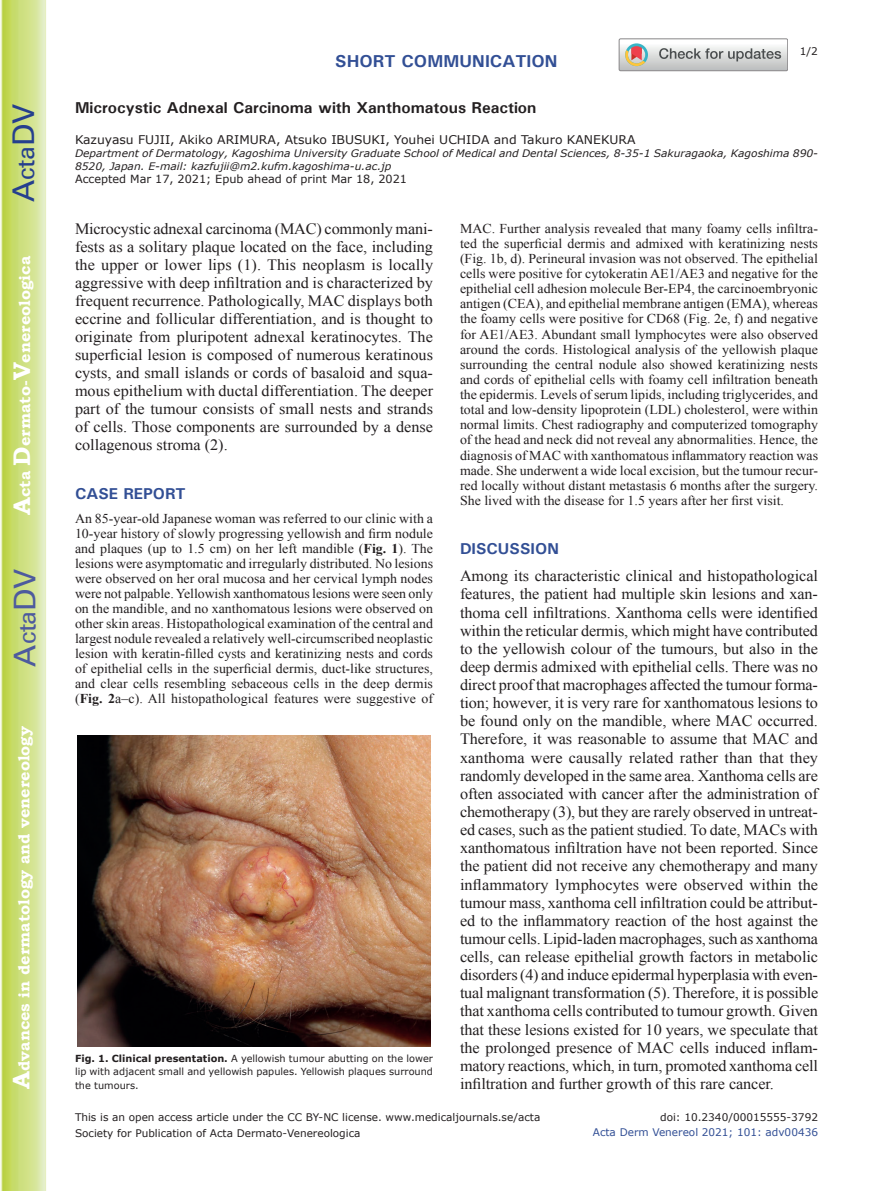
<style>
.page{position:relative;width:893px;height:1191px;background:#fff}
.page>*{position:absolute;margin:0;border:0;box-sizing:border-box;transform-origin:0 0}
.t1{font:30px "Univers";color:#4d5a9e}
.t2{font:30px "Univers";color:#253f8e}
.t3{font:700 17.25px "Univers";color:#324f95}
.t4{font:15.75px/18.1px "Times New Roman";letter-spacing:-.005em;color:#231f20;text-align:justify}
.t5{font:700 15.75px "Bookman Old Style";color:#fff}
.t6{font:700 15.75px "Univers";color:#231f20}
.t7{font:700 15.75px "Univers";color:#324f95}
.t8{font:13.5px/15.1px "Times New Roman";color:#231f20;text-align:justify}
.t9{font:12px "Verdana";color:#231f20}
.t10{font:11.25px "Verdana";color:#231f20}
.t11{font:10.5px "Verdana";color:#231f20}
.t12{font:10.5px "Verdana";color:#324f95}
.t13{font:italic 10.35px/12.8px "Verdana";color:#231f20}
.t14{font:9.75px/13.5px "Verdana";color:#231f20;text-align:justify}
.s1{font-size:24px}
.s2{font-weight:700}
</style>
<div class="page">
<svg style="left:1px;top:0;width:45px;height:1191px;background:#cfe084"></svg>
<svg style="left:619px;top:39px;width:169px;height:32px"></svg>
<img style="left:78px;top:736px;width:352px;height:310px">
<h1 class="t2" style="left:6px;top:202px;width:100px;rotate:-90deg">A<span class="s1">cta</span>DV</h1>
<p class="t5" style="left:15px;top:515px;width:260px;rotate:-90deg"><span class="s1">A</span>cta <span class="s1">D</span>ermato-<span class="s1">V</span>enereologica</p>
<h1 class="t1" style="left:7px;top:666px;width:100px;rotate:-90deg">A<span class="s1">cta</span>DV</h1>
<p class="t5" style="left:15px;top:1088px;width:364px;rotate:-90deg"><span class="s1">A</span>dvances in dermatology and venereology</p>
<p class="t3" style="left:335px;top:50px;width:224px">SHORT COMMUNICATION</p>
<p class="t11" style="left:800px;top:44px;width:20px">1/2</p>
<p class="t6" style="left:75px;top:97px;width:463px">Microcystic Adnexal Carcinoma with Xanthomatous Reaction</p>
<p class="t9" style="left:75px;top:132px;width:562px">Kazuyasu FUJII, Akiko ARIMURA, Atsuko IBUSUKI, Youhei UCHIDA and Takuro KANEKURA</p>
<p class="t13" style="left:75px;top:147px;width:745px">Department of Dermatology, Kagoshima University Graduate School of Medical and Dental Sciences, 8-35-1 Sakuragaoka, Kagoshima 890-<br>8520, Japan. E-mail: kazfujii@m2.kufm.kagoshima-u.ac.jp</p>
<p class="t10" style="left:75px;top:172px;width:333px">Accepted Mar 17, 2021; Epub ahead of print Mar 18, 2021</p>
<p class="t4" style="left:75px;top:220px;width:360px">Microcystic adnexal carcinoma (MAC) commonly mani&shy;fests as a solitary plaque located on the face, including the upper or lower lips (1). This neoplasm is locally aggressive with deep infiltration and is characterized by frequent recurrence. Pathologically, MAC displays both eccrine and follicular differentiation, and is thought to originate from pluripotent adnexal keratinocytes. The superficial lesion is composed of numerous keratinous cysts, and small islands or cords of basaloid and squa&shy;mous epithelium with ductal differentiation. The deeper part of the tumour consists of small nests and strands of cells. Those components are surrounded by a dense collagenous stroma (2).</p>
<p class="t7" style="left:75px;top:484px;width:112px">CASE REPORT</p>
<p class="t8" style="left:75px;top:511px;width:360px">An 85-year-old Japanese woman was referred to our clinic with a 10-year history of slowly progressing yellowish and firm nodule and plaques (up to 1.5 cm) on her left mandible (<span class="s2">Fig. 1</span>). The lesions were asymptomatic and irregularly distributed. No lesions were observed on her oral mucosa and her cervical lymph nodes were not palpable. Yellowish xanthomatous lesions were seen only on the mandible, and no xanthomatous lesions were observed on other skin areas. Histopathological examination of the central and largest nodule revealed a relatively well-circumscribed neoplastic lesion with keratin-filled cysts and keratinizing nests and cords of epithelial cells in the superficial dermis, duct-like structures, and clear cells resembling sebaceous cells in the deep dermis (<span class="s2">Fig. 2</span>a–c). All histopathological features were suggestive of</p>
<p class="t14" style="left:75px;top:1051px;width:359px"><span class="s2">Fig. 1. Clinical presentation.</span> A yellowish tumour abutting on the lower lip with adjacent small and yellowish papules. Yellowish plaques surround the tumours.</p>
<p class="t8" style="left:460px;top:220px;width:360px">MAC. Further analysis revealed that many foamy cells infiltra&shy;ted the superficial dermis and admixed with keratinizing nests (Fig. 1b, d). Perineural invasion was not observed. The epithelial cells were positive for cytokeratin AE1/AE3 and negative for the epithelial cell adhesion molecule Ber-EP4, the carcinoembryonic antigen (CEA), and epithelial membrane antigen (EMA), whereas the foamy cells were positive for CD68 (Fig. 2e, f) and negative for AE1/AE3. Abundant small lymphocytes were also observed around the cords. Histological analysis of the yellowish plaque surrounding the central nodule also showed keratinizing nests and cords of epithelial cells with foamy cell infiltration beneath the epidermis. Levels of serum lipids, including triglycerides, and total and low-density lipoprotein (LDL) cholesterol, were within normal limits. Chest radiography and computerized tomography of the head and neck did not reveal any abnormalities. Hence, the diagnosis of MAC with xanthomatous inflammatory reaction was made. She underwent a wide local excision, but the tumour recur&shy;red locally without distant metastasis 6 months after the surgery.<br>She lived with the disease for 1.5 years after her first visit.</p>
<p class="t7" style="left:460px;top:538px;width:100px">DISCUSSION</p>
<p class="t4" style="left:460px;top:566px;width:360px">Among its characteristic clinical and histopathological features, the patient had multiple skin lesions and xan&shy;thoma cell infiltrations. Xanthoma cells were identified within the reticular dermis, which might have contributed to the yellowish colour of the tumours, but also in the deep dermis admixed with epithelial cells. There was no direct proof that macrophages affected the tumour forma&shy;tion; however, it is very rare for xanthomatous lesions to be found only on the mandible, where MAC occurred.<br>Therefore, it was reasonable to assume that MAC and xanthoma were causally related rather than that they randomly developed in the same area. Xanthoma cells are often associated with cancer after the administration of chemotherapy (3), but they are rarely observed in untreat&shy;ed cases, such as the patient studied. To date, MACs with xanthomatous infiltration have not been reported. Since the patient did not receive any chemotherapy and many inflammatory lymphocytes were observed within the tumour mass, xanthoma cell infiltration could be attribut&shy;ed to the inflammatory reaction of the host against the tumour cells. Lipid-laden macrophages, such as xanthoma cells, can release epithelial growth factors in metabolic disorders (4) and induce epidermal hyperplasia with even&shy;tual malignant transformation (5). Therefore, it is possible that xanthoma cells contributed to tumour growth. Given that these lesions existed for 10 years, we speculate that the prolonged presence of MAC cells induced inflam&shy;matory reactions, which, in turn, promoted xanthoma cell infiltration and further growth of this rare cancer.</p>
<p class="t11" style="left:75px;top:1110px;width:467px">This is an open access article under the CC BY-NC license. www.medicaljournals.se/acta</p>
<p class="t11" style="left:660px;top:1110px;width:159px">doi: 10.2340/00015555-3792</p>
<p class="t11" style="left:75px;top:1126px;width:287px">Society for Publication of Acta Dermato-Venereologica</p>
<p class="t12" style="left:593px;top:1125px;width:227px">Acta Derm Venereol 2021; 101: adv00436</p>
</div>
